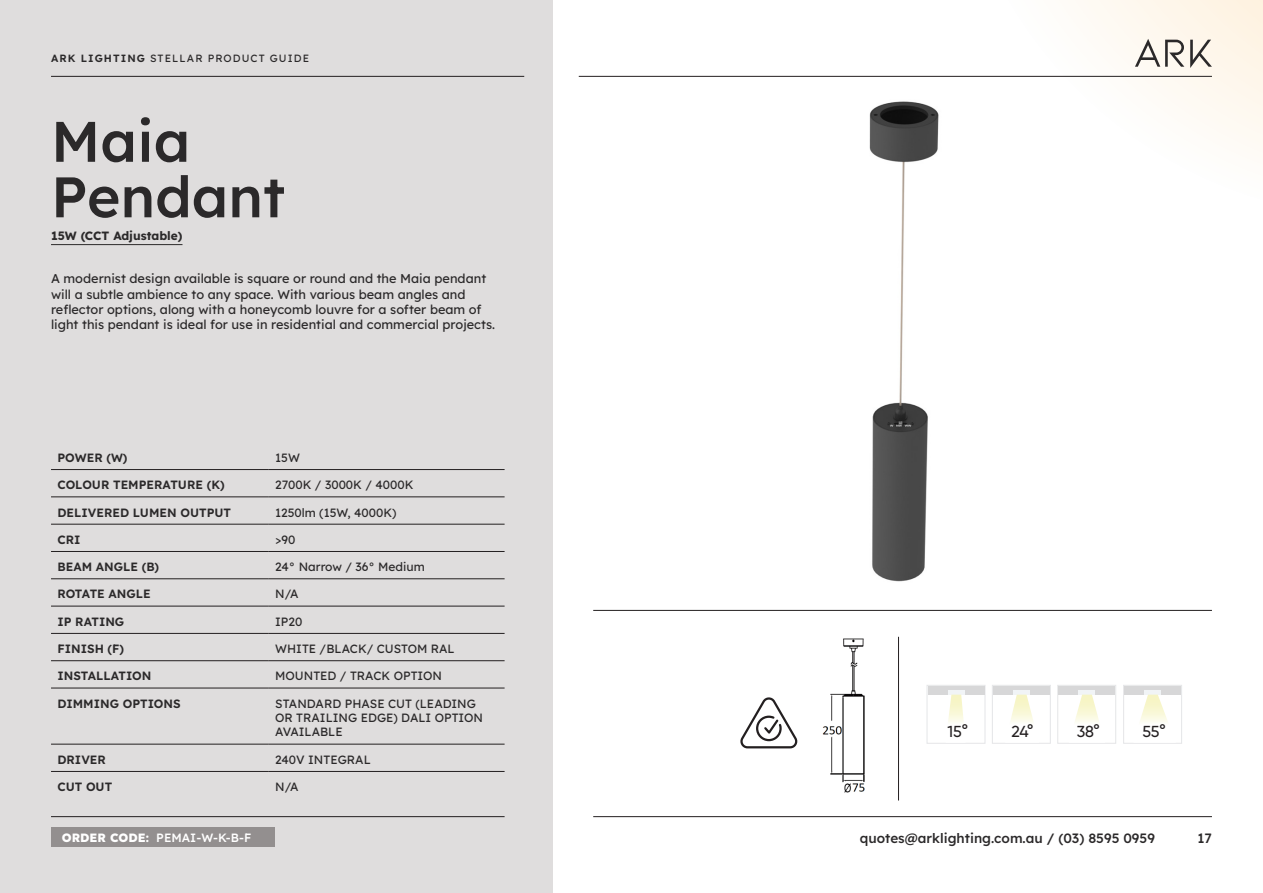
<style>
.page{position:relative;width:1263px;height:893px;background:#fff}
.page>*{position:absolute;margin:0;border:0;box-sizing:border-box;transform-origin:0 0}
.Name{font:500 57px "Lexend Deca";color:#2b292a}
.t1{font:500 15.9px "Gilroy";letter-spacing:-.01em;color:#231f20}
.t2{font:500 13.5px "Lexend Deca";color:#2b292a}
.Body_Copy{font:12.75px/15.3px "Lexend Deca";color:#2b292a}
.t3{font:12px/14.4px "Lexend Deca";color:#2b292a}
.t4{font:600 12px "Lexend Deca";color:#2b292a}
.t5{font:700 12px "Lexend Deca";color:#2b292a}
.t6{font:500 12px "Lexend Deca";color:#fff}
.t7{font:800 12px "Lexend Deca";color:#fff}
.t8{font:10.5px "Lexend Deca";letter-spacing:.1em;color:#2b292a}
.s1{font-weight:600}
</style>
<div class="page">
<div style="left:0;top:0;width:553px;height:893px;background:#dfdddd"></div>
<svg style="left:948px;top:0;width:315px;height:147px"></svg>
<hr style="left:51px;top:76px;width:473px;height:1px;background:#231f20">
<hr style="left:51px;top:816px;width:454px;height:1px;background:#231f20">
<hr style="left:579px;top:76px;width:633px;height:1px;background:#231f20">
<hr style="left:593px;top:610px;width:619px;height:1px;background:#231f20">
<hr style="left:593px;top:816px;width:619px;height:1px;background:#231f20">
<hr style="left:51px;top:244px;width:131px;height:1px;background:#2b292a">
<hr style="left:51px;top:469px;width:218px;height:1px;background:#231f20">
<hr style="left:269px;top:469px;width:236px;height:1px;background:#231f20">
<hr style="left:51px;top:497px;width:218px;height:1px;background:#231f20">
<hr style="left:269px;top:497px;width:236px;height:1px;background:#231f20">
<hr style="left:51px;top:524px;width:218px;height:1px;background:#231f20">
<hr style="left:269px;top:524px;width:236px;height:1px;background:#231f20">
<hr style="left:51px;top:551px;width:218px;height:1px;background:#231f20">
<hr style="left:269px;top:551px;width:236px;height:1px;background:#231f20">
<hr style="left:51px;top:578px;width:218px;height:1px;background:#231f20">
<hr style="left:269px;top:578px;width:236px;height:1px;background:#231f20">
<hr style="left:51px;top:606px;width:218px;height:1px;background:#231f20">
<hr style="left:269px;top:606px;width:236px;height:1px;background:#231f20">
<hr style="left:51px;top:633px;width:218px;height:1px;background:#231f20">
<hr style="left:269px;top:633px;width:236px;height:1px;background:#231f20">
<hr style="left:51px;top:660px;width:218px;height:1px;background:#231f20">
<hr style="left:269px;top:660px;width:236px;height:1px;background:#231f20">
<hr style="left:51px;top:688px;width:218px;height:1px;background:#231f20">
<hr style="left:269px;top:688px;width:236px;height:1px;background:#231f20">
<hr style="left:51px;top:744px;width:218px;height:1px;background:#231f20">
<hr style="left:269px;top:744px;width:236px;height:1px;background:#231f20">
<hr style="left:51px;top:771px;width:218px;height:1px;background:#231f20">
<hr style="left:269px;top:771px;width:236px;height:1px;background:#231f20">
<svg style="left:1135px;top:39px;width:77px;height:29px"></svg>
<hr style="left:898px;top:637px;width:1px;height:163px;background:#231f20">
<img style="left:869px;top:99px;width:107px;height:483px">
<img style="left:822px;top:638px;width:43px;height:155px">
<div style="left:992px;top:685px;width:59px;height:59px;border:1px solid #e6e7e9"></div>
<div style="left:993px;top:686px;width:57px;height:9px;background:#d7d7d8"></div>
<div style="left:1013px;top:690px;width:17px;height:5px;background:#f1f4f6"></div>
<svg style="left:1005px;top:695px;width:34px;height:48px"></svg>
<div style="left:926px;top:685px;width:59px;height:59px;border:1px solid #e6e7e9"></div>
<div style="left:927px;top:686px;width:57px;height:9px;background:#d7d7d8"></div>
<div style="left:947px;top:690px;width:17px;height:5px;background:#f1f4f6"></div>
<svg style="left:945px;top:695px;width:20px;height:48px"></svg>
<div style="left:1057px;top:685px;width:59px;height:59px;border:1px solid #e6e7e9"></div>
<div style="left:1058px;top:686px;width:57px;height:9px;background:#d7d7d8"></div>
<div style="left:1078px;top:690px;width:17px;height:5px;background:#f1f4f6"></div>
<svg style="left:1069px;top:695px;width:36px;height:48px"></svg>
<div style="left:1123px;top:685px;width:59px;height:59px;border:1px solid #e6e7e9"></div>
<div style="left:1124px;top:686px;width:57px;height:9px;background:#d7d7d8"></div>
<div style="left:1144px;top:690px;width:17px;height:5px;background:#f1f4f6"></div>
<svg style="left:1133px;top:695px;width:43px;height:48px"></svg>
<svg style="left:740px;top:697px;width:58px;height:52px"></svg>
<div style="left:51px;top:827px;width:223px;height:20px;background:#938f8f"></div>
<p class="t8" style="left:51px;top:50px;width:260px"><span class="s1">ARK LIGHTING</span> STELLAR PRODUCT GUIDE</p>
<p class="Name" style="left:51px;top:100px;width:141px">Maia</p>
<p class="Name" style="left:51px;top:156px;width:236px">Pendant</p>
<p class="t5" style="left:51px;top:227px;width:133px">15W (CCT Adjustable)</p>
<p class="Body_Copy" style="left:51px;top:270px;width:446px">A modernist design available is square or round and the Maia pendant will a subtle ambience to any space. With various beam angles and reflector options, along with a honeycomb louvre for a softer beam of light this pendant is ideal for use in residential and commercial projects.</p>
<p class="t4" style="left:57px;top:449px;width:72px">POWER (W)</p>
<p class="t3" style="left:275px;top:450px;width:26px">15W</p>
<p class="t4" style="left:57px;top:476px;width:169px">COLOUR TEMPERATURE (K)</p>
<p class="t3" style="left:275px;top:477px;width:140px">2700K / 3000K / 4000K</p>
<p class="t4" style="left:57px;top:504px;width:175px">DELIVERED LUMEN OUTPUT</p>
<p class="t3" style="left:275px;top:504px;width:123px">1250lm (15W, 4000K)</p>
<p class="t4" style="left:57px;top:531px;width:25px">CRI</p>
<p class="t3" style="left:275px;top:532px;width:22px">&gt;90</p>
<p class="t4" style="left:57px;top:558px;width:103px">BEAM ANGLE (B)</p>
<p class="t3" style="left:275px;top:559px;width:151px">24° Narrow / 36° Medium</p>
<p class="t4" style="left:57px;top:585px;width:95px">ROTATE ANGLE</p>
<p class="t3" style="left:275px;top:586px;width:25px">N/A</p>
<p class="t4" style="left:57px;top:613px;width:68px">IP RATING</p>
<p class="t3" style="left:275px;top:613px;width:29px">IP20</p>
<p class="t4" style="left:57px;top:640px;width:68px">FINISH (F)</p>
<p class="t3" style="left:275px;top:641px;width:181px">WHITE /BLACK/ CUSTOM RAL</p>
<p class="t4" style="left:57px;top:667px;width:96px">INSTALLATION</p>
<p class="t3" style="left:275px;top:668px;width:168px">MOUNTED / TRACK OPTION</p>
<p class="t4" style="left:57px;top:695px;width:125px">DIMMING OPTIONS</p>
<p class="t3" style="left:275px;top:695px;width:209px">STANDARD PHASE CUT (LEADING<br>OR TRAILING EDGE) DALI OPTION<br>AVAILABLE</p>
<p class="t4" style="left:57px;top:751px;width:50px">DRIVER</p>
<p class="t3" style="left:275px;top:752px;width:97px">240V INTEGRAL</p>
<p class="t4" style="left:57px;top:778px;width:56px">CUT OUT</p>
<p class="t3" style="left:275px;top:779px;width:25px">N/A</p>
<p class="t1" style="left:947px;top:721px;width:22px">15°</p>
<p class="t1" style="left:1011px;top:721px;width:24px">24°</p>
<p class="t1" style="left:1077px;top:721px;width:24px">38°</p>
<p class="t1" style="left:1142px;top:721px;width:25px">55°</p>
<p class="t7" style="left:62px;top:829px;width:89px">ORDER CODE:</p>
<p class="t6" style="left:156px;top:829px;width:97px">PEMAI-W-K-B-F</p>
<p class="t2" style="left:860px;top:828px;width:297px">quotes@arklighting.com.au / (03) 8595 0959</p>
<p class="t2" style="left:1197px;top:828px;width:16px">17</p>
</div>
